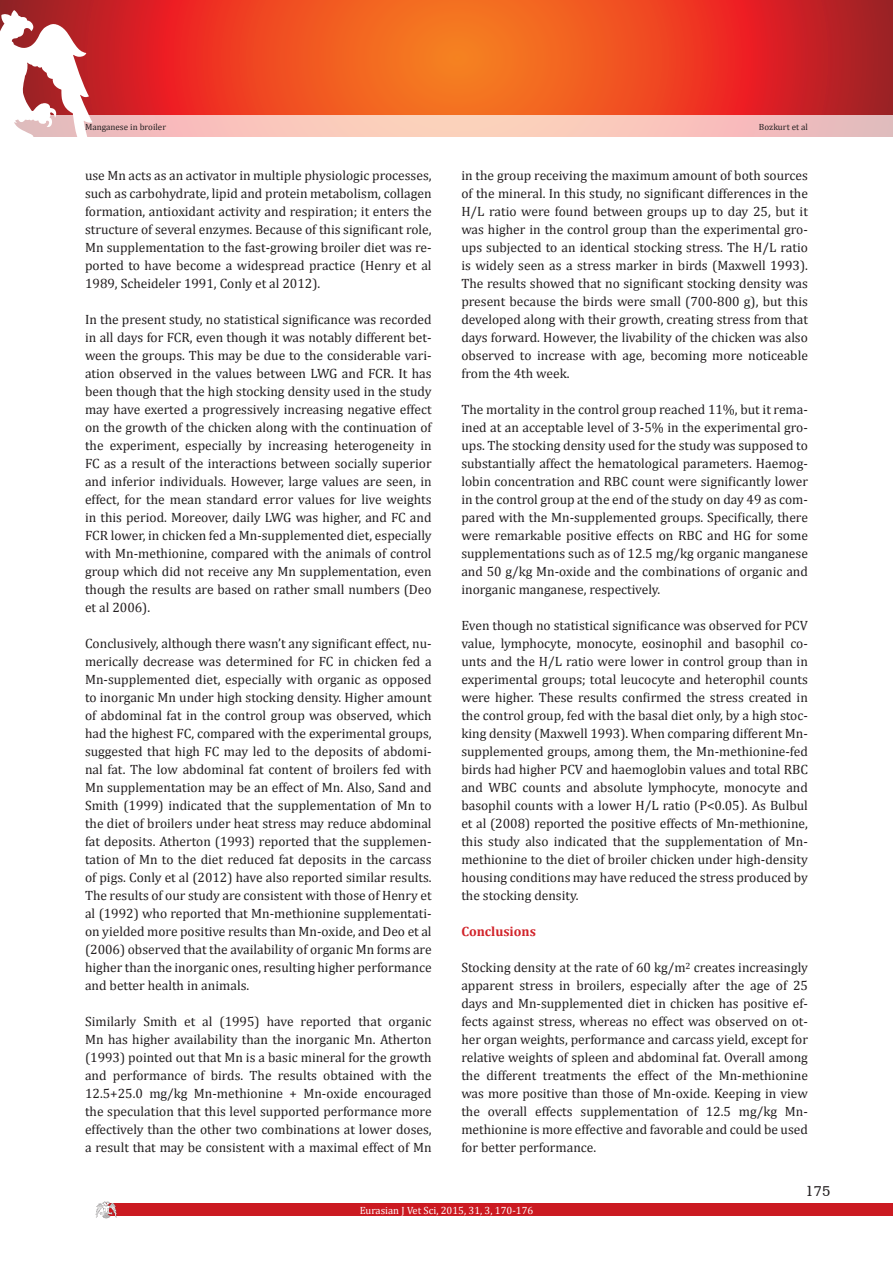
<style>
.page{position:relative;width:893px;height:1263px;background:#fff}
.page>*{position:absolute;margin:0;border:0;box-sizing:border-box;transform-origin:0 0}
.t1{font:15px "Humanist Slabserif 712 BT";color:#231f20}
.t2{font:13.5px/18px "Cambria";color:#231f20;text-align:justify}
.t3{font:700 13.5px "Cambria";color:#d1232a}
.t4{font:10.5px "Cambria";color:#fff}
.t5{font:9px "Cambria";color:#231f20}
</style>
<div class="page">
<svg style="left:0;top:0;width:893px;height:115px;background:#e44422"></svg>
<div style="left:106px;top:1203px;width:787px;height:13px;background:#cb1a21"></div>
<svg style="left:0;top:10px;width:92px;height:127px"></svg>
<svg style="left:96px;top:1201px;width:21px;height:17px"></svg>
<svg style="left:0;top:115px;width:893px;height:21px;background:#f5c7bf"></svg>
<p class="t5" style="left:85px;top:121px;width:83px">Manganese in broiler</p>
<p class="t5" style="left:759px;top:121px;width:50px">Bozkurt et al</p>
<p class="t2" style="left:85px;top:166px;width:348px">use Mn acts as an activator in multiple physiologic processes, such as carbohydrate, lipid and protein metabolism, collagen formation, antioxidant activity and respiration; it enters the structure of several enzymes. Because of this significant role, Mn supplementation to the fast-growing broiler diet was re&shy;ported to have become a widespread practice (Henry et al 1989, Scheideler 1991, Conly et al 2012).</p>
<p class="t2" style="left:85px;top:310px;width:348px">In the present study, no statistical significance was recorded in all days for FCR, even though it was notably different bet&shy;ween the groups. This may be due to the considerable vari&shy;ation observed in the values between LWG and FCR. It has been though that the high stocking density used in the study may have exerted a progressively increasing negative effect on the growth of the chicken along with the continuation of the experiment, especially by increasing heterogeneity in FC as a result of the interactions between socially superior and inferior individuals. However, large values are seen, in effect, for the mean standard error values for live weights in this period. Moreover, daily LWG was higher, and FC and FCR lower, in chicken fed a Mn-supplemented diet, especially with Mn-methionine, compared with the animals of control group which did not receive any Mn supplementation, even though the results are based on rather small numbers (Deo et al 2006).</p>
<p class="t2" style="left:85px;top:634px;width:348px">Conclusively, although there wasn’t any significant effect, nu&shy;merically decrease was determined for FC in chicken fed a Mn-supplemented diet, especially with organic as opposed to inorganic Mn under high stocking density. Higher amount of abdominal fat in the control group was observed, which had the highest FC, compared with the experimental groups, suggested that high FC may led to the deposits of abdomi&shy;nal fat. The low abdominal fat content of broilers fed with Mn supplementation may be an effect of Mn. Also, Sand and Smith (1999) indicated that the supplementation of Mn to the diet of broilers under heat stress may reduce abdominal fat deposits. Atherton (1993) reported that the supplemen&shy;tation of Mn to the diet reduced fat deposits in the carcass of pigs. Conly et al (2012) have also reported similar results.<br>The results of our study are consistent with those of Henry et al (1992) who reported that Mn-methionine supplementati&shy;on yielded more positive results than Mn-oxide, and Deo et al (2006) observed that the availability of organic Mn forms are higher than the inorganic ones, resulting higher performance and better health in animals.</p>
<p class="t2" style="left:85px;top:1012px;width:348px">Similarly Smith et al (1995) have reported that organic Mn has higher availability than the inorganic Mn. Atherton (1993) pointed out that Mn is a basic mineral for the growth and performance of birds. The results obtained with the 12.5+25.0 mg/kg Mn-methionine + Mn-oxide encouraged the speculation that this level supported performance more effectively than the other two combinations at lower doses, a result that may be consistent with a maximal effect of Mn</p>
<p class="t2" style="left:461px;top:166px;width:348px">in the group receiving the maximum amount of both sources of the mineral. In this study, no significant differences in the H/L ratio were found between groups up to day 25, but it was higher in the control group than the experimental gro&shy;ups subjected to an identical stocking stress. The H/L ratio is widely seen as a stress marker in birds (Maxwell 1993).<br>The results showed that no significant stocking density was present because the birds were small (700-800 g), but this developed along with their growth, creating stress from that days forward. However, the livability of the chicken was also observed to increase with age, becoming more noticeable from the 4th week.</p>
<p class="t2" style="left:461px;top:400px;width:348px">The mortality in the control group reached 11%, but it rema&shy;ined at an acceptable level of 3-5% in the experimental gro&shy;ups. The stocking density used for the study was supposed to substantially affect the hematological parameters. Haemog&shy;lobin concentration and RBC count were significantly lower in the control group at the end of the study on day 49 as com&shy;pared with the Mn-supplemented groups. Specifically, there were remarkable positive effects on RBC and HG for some supplementations such as of 12.5 mg/kg organic manganese and 50 g/kg Mn-oxide and the combinations of organic and inorganic manganese, respectively.</p>
<p class="t2" style="left:461px;top:616px;width:348px">Even though no statistical significance was observed for PCV value, lymphocyte, monocyte, eosinophil and basophil co&shy;unts and the H/L ratio were lower in control group than in experimental groups; total leucocyte and heterophil counts were higher. These results confirmed the stress created in the control group, fed with the basal diet only, by a high stoc&shy;king density (Maxwell 1993). When comparing different Mn&shy;supplemented groups, among them, the Mn-methionine-fed birds had higher PCV and haemoglobin values and total RBC and WBC counts and absolute lymphocyte, monocyte and basophil counts with a lower H/L ratio (P&lt;0.05). As Bulbul et al (2008) reported the positive effects of Mn-methionine, this study also indicated that the supplementation of Mn&shy;methionine to the diet of broiler chicken under high-density housing conditions may have reduced the stress produced by the stocking density.</p>
<p class="t3" style="left:461px;top:922px;width:76px">Conclusions</p>
<p class="t2" style="left:461px;top:958px;width:348px">Stocking density at the rate of 60 kg/m<sup>2</sup> creates increasingly apparent stress in broilers, especially after the age of 25 days and Mn-supplemented diet in chicken has positive ef&shy;fects against stress, whereas no effect was observed on ot&shy;her organ weights, performance and carcass yield, except for relative weights of spleen and abdominal fat. Overall among the different treatments the effect of the Mn-methionine was more positive than those of Mn-oxide. Keeping in view the overall effects supplementation of 12.5 mg/kg Mn&shy;methionine is more effective and favorable and could be used for better performance.</p>
<p class="t4" style="left:360px;top:1204px;width:175px">Eurasian J Vet Sci, 2015, 31, 3, 170-176</p>
<p class="t1" style="left:805px;top:1181px;width:27px">175</p>
</div>
